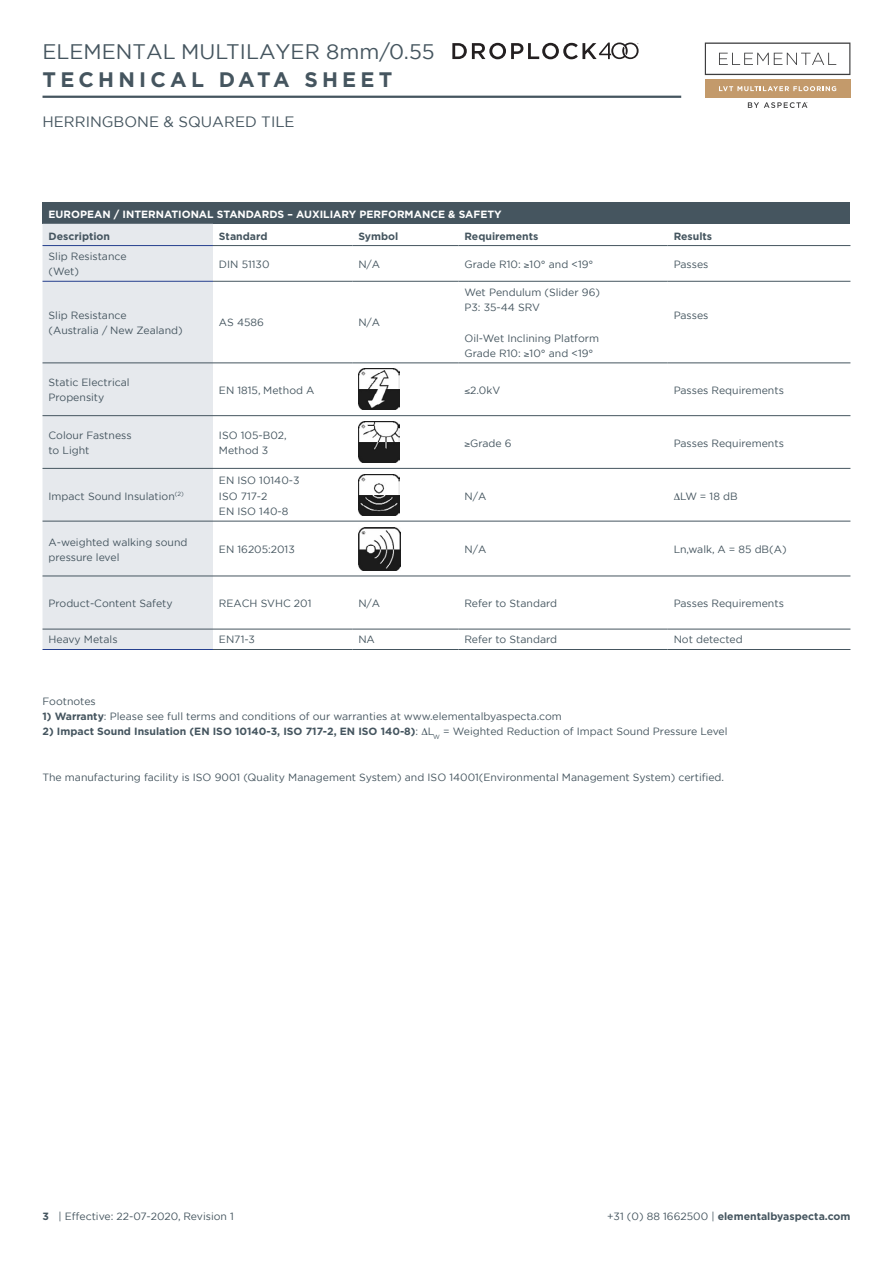
<style>
.page{position:relative;width:893px;height:1263px;background:#fff}
.page>*{position:absolute;margin:0;border:0;box-sizing:border-box;transform-origin:0 0}
.t1{font:21px "Gotham";color:#45555f}
.t2{font:700 21px "Gotham";letter-spacing:.2em;color:#45555f}
.t3{font:15px "Gotham";color:#45555f}
.t4{font:10.5px/15.3px "Gotham";color:#45555f}
.t5{font:700 10.5px "Gotham";color:#45555f}
.t6{font:700 10.5px "Gotham";color:#fff}
.s1{font-weight:700}
.s2{font-weight:400}
</style>
<div class="page">
<hr style="left:43px;top:96px;width:638px;height:2px;background:#45555f">
<svg style="left:452px;top:43px;width:187px;height:16px"></svg>
<div style="left:705px;top:79px;width:145px;height:19px;background:#c39a6b"></div>
<svg style="left:705px;top:43px;width:145px;height:32px"></svg>
<svg style="left:719px;top:86px;width:117px;height:5px"></svg>
<svg style="left:748px;top:102px;width:59px;height:6px"></svg>
<div style="left:43px;top:202px;width:807px;height:22px;background:#45555f"></div>
<div style="left:43px;top:224px;width:170px;height:425px;background:#e6e9ed"></div>
<hr style="left:43px;top:245px;width:170px;height:1px;background:#253f8e">
<hr style="left:43px;top:281px;width:170px;height:1px;background:#253f8e">
<hr style="left:213px;top:245px;width:139px;height:1px;background:#45555f">
<hr style="left:352px;top:245px;width:106px;height:1px;background:#45555f">
<hr style="left:458px;top:245px;width:210px;height:1px;background:#45555f">
<hr style="left:668px;top:245px;width:182px;height:1px;background:#45555f">
<hr style="left:213px;top:281px;width:139px;height:1px;background:#45555f">
<hr style="left:352px;top:281px;width:106px;height:1px;background:#45555f">
<hr style="left:458px;top:281px;width:210px;height:1px;background:#45555f">
<hr style="left:668px;top:281px;width:182px;height:1px;background:#45555f">
<hr style="left:43px;top:649px;width:170px;height:1px;background:#253f8e">
<hr style="left:213px;top:649px;width:139px;height:1px;background:#45555f">
<hr style="left:352px;top:649px;width:106px;height:1px;background:#45555f">
<hr style="left:458px;top:649px;width:210px;height:1px;background:#45555f">
<hr style="left:668px;top:649px;width:182px;height:1px;background:#45555f">
<hr style="left:43px;top:629px;width:170px;height:1px;background:#45555f">
<hr style="left:213px;top:629px;width:139px;height:1px;background:#45555f">
<hr style="left:352px;top:629px;width:106px;height:1px;background:#45555f">
<hr style="left:458px;top:629px;width:210px;height:1px;background:#45555f">
<hr style="left:668px;top:629px;width:182px;height:1px;background:#45555f">
<hr style="left:43px;top:363px;width:170px;height:1px;background:#45555f">
<hr style="left:213px;top:363px;width:139px;height:1px;background:#45555f">
<hr style="left:352px;top:363px;width:106px;height:1px;background:#45555f">
<hr style="left:458px;top:363px;width:210px;height:1px;background:#45555f">
<hr style="left:668px;top:363px;width:182px;height:1px;background:#45555f">
<img style="left:358px;top:369px;width:41px;height:41px">
<img style="left:358px;top:422px;width:41px;height:41px">
<img style="left:358px;top:475px;width:41px;height:41px">
<img style="left:358px;top:528px;width:43px;height:42px">
<hr style="left:43px;top:415px;width:807px;height:1px;background:#45555f">
<hr style="left:43px;top:468px;width:807px;height:1px;background:#45555f">
<hr style="left:43px;top:521px;width:807px;height:1px;background:#45555f">
<hr style="left:43px;top:576px;width:807px;height:1px;background:#45555f">
<h1 class="t1" style="left:43px;top:38px;width:394px">ELEMENTAL MULTILAYER 8mm/0.55</h1>
<h1 class="t2" style="left:43px;top:68px;width:351px">TECHNICAL DATA SHEET</h1>
<h2 class="t3" style="left:43px;top:112px;width:254px">HERRINGBONE &amp; SQUARED TILE</h2>
<p class="t6" style="left:49px;top:208px;width:455px">EUROPEAN / INTERNATIONAL STANDARDS – AUXILIARY PERFORMANCE &amp; SAFETY</p>
<p class="t5" style="left:49px;top:230px;width:63px">Description</p>
<p class="t5" style="left:219px;top:230px;width:50px">Standard</p>
<p class="t5" style="left:358px;top:230px;width:42px">Symbol</p>
<p class="t5" style="left:464px;top:230px;width:75px">Requirements</p>
<p class="t5" style="left:674px;top:230px;width:40px">Results</p>
<p class="t4" style="left:49px;top:248px;width:80px">Slip Resistance (Wet)</p>
<p class="t4" style="left:219px;top:256px;width:52px">DIN 51130</p>
<p class="t4" style="left:358px;top:256px;width:23px">N/A</p>
<p class="t4" style="left:464px;top:256px;width:130px">Grade R10: ≥10° and &lt;19°</p>
<p class="t4" style="left:674px;top:256px;width:36px">Passes</p>
<p class="t4" style="left:49px;top:307px;width:136px">Slip Resistance<br>(Australia / New Zealand)</p>
<p class="t4" style="left:219px;top:315px;width:47px">AS 4586</p>
<p class="t4" style="left:358px;top:315px;width:23px">N/A</p>
<p class="t4" style="left:464px;top:284px;width:137px">Wet Pendulum (Slider 96)<br>P3: 35-44 SRV</p>
<p class="t4" style="left:464px;top:330px;width:136px">Oil-Wet Inclining Platform<br>Grade R10: ≥10° and &lt;19°</p>
<p class="t4" style="left:674px;top:307px;width:36px">Passes</p>
<p class="t4" style="left:49px;top:374px;width:83px">Static Electrical<br>Propensity</p>
<p class="t4" style="left:219px;top:382px;width:97px">EN 1815, Method A</p>
<p class="t4" style="left:464px;top:382px;width:37px">≤2.0kV</p>
<p class="t4" style="left:674px;top:382px;width:112px">Passes Requirements</p>
<p class="t4" style="left:49px;top:427px;width:85px">Colour Fastness to Light</p>
<p class="t4" style="left:219px;top:427px;width:69px">ISO 105-B02,<br>Method 3</p>
<p class="t4" style="left:464px;top:435px;width:49px">≥Grade 6</p>
<p class="t4" style="left:674px;top:435px;width:112px">Passes Requirements</p>
<p class="t4" style="left:49px;top:488px;width:137px">Impact Sound Insulation<sup>(2)</sup></p>
<p class="t4" style="left:219px;top:473px;width:82px">EN ISO 10140-3<br>ISO 717-2<br>EN ISO 140-8</p>
<p class="t4" style="left:464px;top:488px;width:23px">N/A</p>
<p class="t4" style="left:674px;top:488px;width:65px">∆LW = 18 dB</p>
<p class="t4" style="left:49px;top:534px;width:140px">A-weighted walking sound pressure level</p>
<p class="t4" style="left:219px;top:542px;width:77px">EN 16205:2013</p>
<p class="t4" style="left:464px;top:542px;width:23px">N/A</p>
<p class="t4" style="left:674px;top:542px;width:114px">Ln,walk, A = 85 dB(A)</p>
<p class="t4" style="left:49px;top:595px;width:126px">Product-Content Safety</p>
<p class="t4" style="left:219px;top:595px;width:94px">REACH SVHC 201</p>
<p class="t4" style="left:358px;top:595px;width:23px">N/A</p>
<p class="t4" style="left:464px;top:595px;width:94px">Refer to Standard</p>
<p class="t4" style="left:674px;top:595px;width:112px">Passes Requirements</p>
<p class="t4" style="left:49px;top:632px;width:71px">Heavy Metals</p>
<p class="t4" style="left:219px;top:632px;width:38px">EN71-3</p>
<p class="t4" style="left:358px;top:632px;width:18px">NA</p>
<p class="t4" style="left:464px;top:632px;width:94px">Refer to Standard</p>
<p class="t4" style="left:674px;top:632px;width:71px">Not detected</p>
<p class="t4" style="left:43px;top:693px;width:55px">Footnotes</p>
<p class="t4" style="left:43px;top:709px;width:521px"><span class="s1">1) Warranty</span>: Please see full terms and conditions of our warranties at www.elementalbyaspecta.com</p>
<p class="t5" style="left:43px;top:726px;width:687px">2) Impact Sound Insulation (EN ISO 10140-3, ISO 717-2, EN ISO 140-8)<span class="s2">:</span> ∆<span class="s2">L</span><sub>W</sub> <span class="s2">= Weighted Reduction of Impact Sound Pressure Level</span></p>
<p class="t4" style="left:43px;top:770px;width:683px">The manufacturing facility is ISO 9001 (Quality Management System) and ISO 14001(Environmental Management System) certified.</p>
<p class="t4" style="left:43px;top:1209px;width:193px"><span class="s1">3</span> | Effective: 22-07-2020, Revision 1</p>
<p class="t5" style="left:607px;top:1211px;width:245px"><span class="s2">+31 (0) 88 1662500 |</span> elementalbyaspecta.com</p>
</div>
